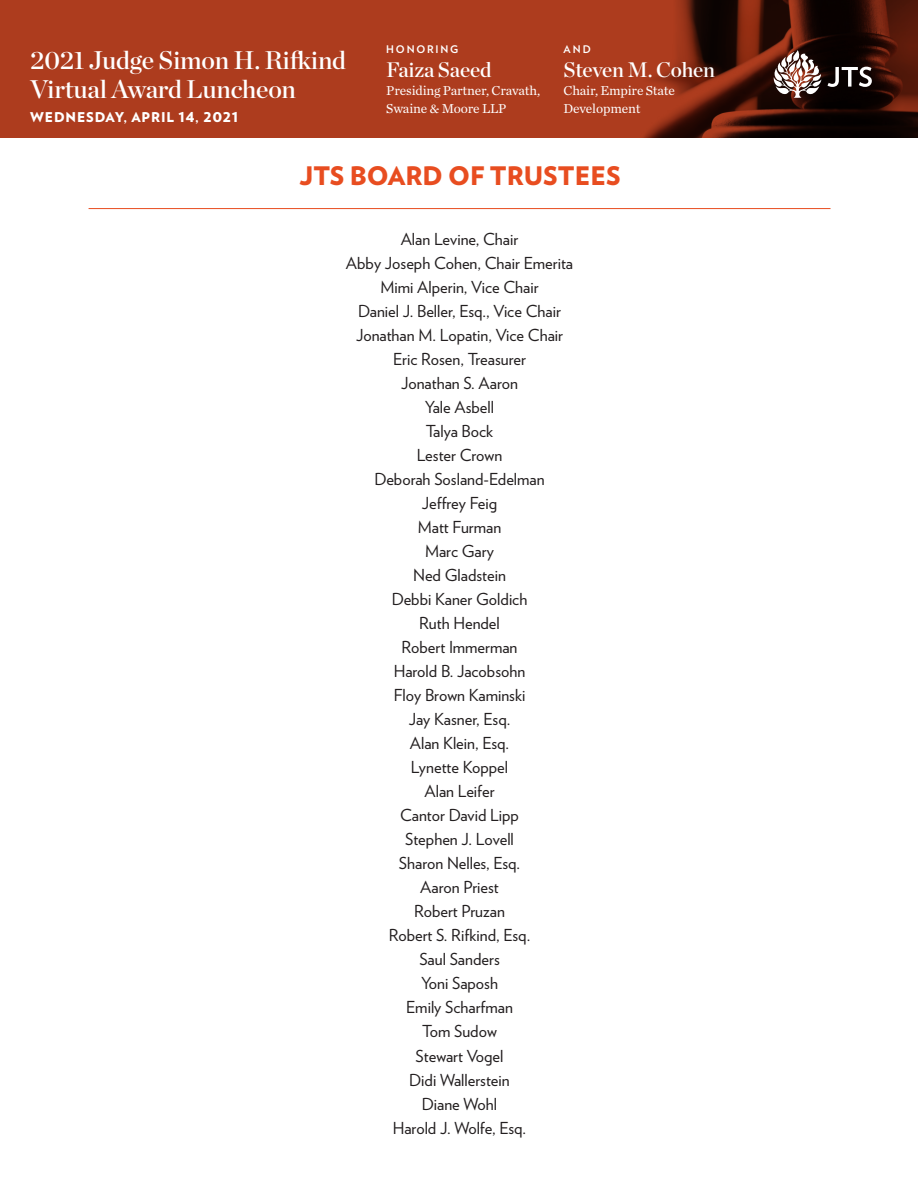
<style>
.page{position:relative;width:918px;height:1188px;background:#fff}
.page>*{position:absolute;margin:0;border:0;box-sizing:border-box;transform-origin:0 0}
.t1{font:25.5px/28.5px "Chronicle Display Semi";letter-spacing:-.01em;color:#fff}
.t2{font:900 25.5px "Verlag";color:#e84d20}
.t3{font:21px "Chronicle Display Semi";letter-spacing:-.01em;color:#fff}
.t4{font:16.5px/24px "Verlag";color:#231f20;text-align:center}
.t5{font:13.5px/18px "Chronicle Text G1";letter-spacing:-.01em;color:#fff}
.t6{font:900 13.5px "Verlag";letter-spacing:.06em;color:#fff}
.t7{font:700 10.5px "Verlag";letter-spacing:.17em;color:#fff}
</style>
<div class="page">
<hr style="left:89px;top:208px;width:742px;height:1px;background:#e84d20">
<svg style="left:0;top:0;width:918px;height:137px;background:#923218"></svg>
<svg style="left:827px;top:67px;width:45px;height:20px"></svg>
<svg style="left:773px;top:50px;width:48px;height:48px"></svg>
<h1 class="t1" style="left:30px;top:44px;width:317px">2021 Judge Simon H. Rifkind<br>Virtual Award Luncheon</h1>
<p class="t6" style="left:30px;top:106px;width:210px">WEDNESDAY, APRIL 14, 2021</p>
<p class="t7" style="left:386px;top:41px;width:74px">HONORING</p>
<p class="t3" style="left:386px;top:53px;width:107px">Faiza Saeed</p>
<p class="t5" style="left:386px;top:81px;width:155px">Presiding Partner, Cravath,<br>Swaine &amp; Moore LLP</p>
<p class="t7" style="left:564px;top:41px;width:29px">AND</p>
<p class="t3" style="left:564px;top:54px;width:153px">Steven M. Cohen</p>
<p class="t5" style="left:564px;top:81px;width:113px">Chair, Empire State<br>Development</p>
<h1 class="t2" style="left:299px;top:155px;width:323px">JTS BOARD OF TRUSTEES</h1>
<p class="t4" style="left:346px;top:226px;width:229px">Alan Levine, Chair<br>Abby Joseph Cohen, Chair Emerita<br>Mimi Alperin, Vice Chair<br>Daniel J. Beller, Esq., Vice Chair<br>Jonathan M. Lopatin, Vice Chair<br>Eric Rosen, Treasurer<br>Jonathan S. Aaron<br>Yale Asbell<br>Talya Bock<br>Lester Crown<br>Deborah Sosland-Edelman<br>Jeffrey Feig<br>Matt Furman<br>Marc Gary<br>Ned Gladstein<br>Debbi Kaner Goldich<br>Ruth Hendel<br>Robert Immerman<br>Harold B. Jacobsohn<br>Floy Brown Kaminski<br>Jay Kasner, Esq.<br>Alan Klein, Esq.<br>Lynette Koppel<br>Alan Leifer<br>Cantor David Lipp<br>Stephen J. Lovell<br>Sharon Nelles, Esq.<br>Aaron Priest<br>Robert Pruzan<br>Robert S. Rifkind, Esq.<br>Saul Sanders<br>Yoni Saposh<br>Emily Scharfman<br>Tom Sudow<br>Stewart Vogel<br>Didi Wallerstein<br>Diane Wohl<br>Harold J. Wolfe, Esq.</p>
</div>
